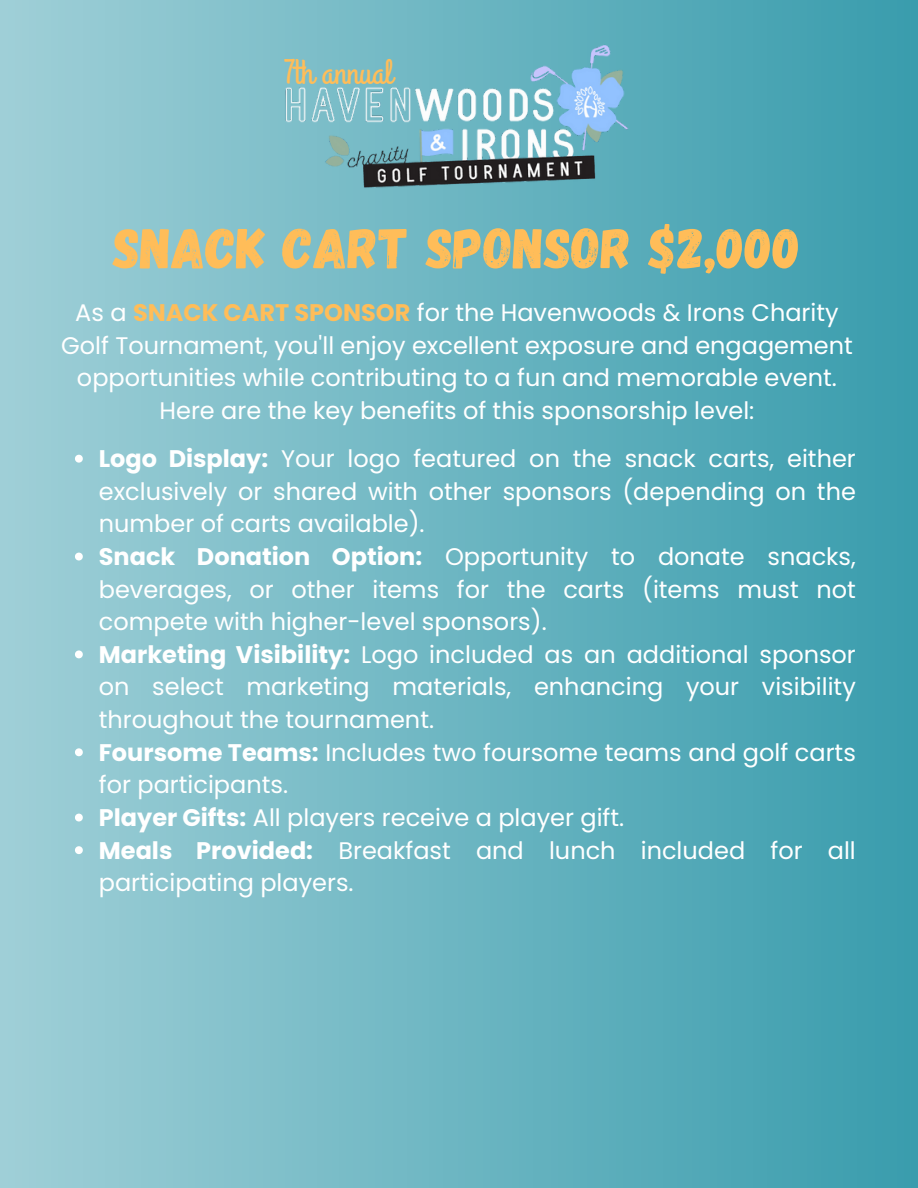
<style>
.page{position:relative;width:918px;height:1188px;background:#fff}
.page>*{position:absolute;margin:0;border:0;box-sizing:border-box;transform-origin:0 0}
.t1{font:57px "Gagalin";color:#ffbd59}
.t2{font:35.1px "Grand Hotel";color:#ffbd59}
.t3{font:24px/32.7px "Poppins";color:#fff;text-align:justify}
.s1{font-weight:700;color:#ffbd59}
.s2{font-weight:700}
</style>
<div class="page">
<div style="left:0;top:0;width:918px;height:1188px;background:linear-gradient(to right,#9fcfd7,#399cad)"></div>
<img style="left:261px;top:41px;width:395px;height:151px">
<svg style="left:75px;top:455px;width:8px;height:8px"></svg>
<svg style="left:75px;top:553px;width:8px;height:7px"></svg>
<svg style="left:75px;top:650px;width:8px;height:8px"></svg>
<svg style="left:75px;top:748px;width:8px;height:8px"></svg>
<svg style="left:75px;top:814px;width:8px;height:7px"></svg>
<svg style="left:75px;top:846px;width:8px;height:8px"></svg>
<h1 class="t2" style="left:284px;top:49px;width:110px">7th annual</h1>
<p class="t1" style="left:113px;top:211px;width:689px">SNACK CART SPONSOR $2,000</p>
<h1 class="t3" style="left:61px;top:296px;width:793px;text-align:center">As a <span class="s1">SNACK CART SPONSOR</span> for the Havenwoods &amp; Irons Charity Golf Tournament, you'll enjoy excellent exposure and engagement opportunities while contributing to a fun and memorable event.<br>Here are the key benefits of this sponsorship level:</h1>
<p class="t3" style="left:99px;top:442px;width:759px"><span class="s2">Logo Display:</span> Your logo featured on the snack carts, either exclusively or shared with other sponsors (depending on the number of carts available).</p>
<p class="t3" style="left:99px;top:540px;width:759px"><span class="s2">Snack Donation Option:</span> Opportunity to donate snacks, beverages, or other items for the carts (items must not compete with higher-level sponsors).</p>
<p class="t3" style="left:99px;top:638px;width:759px"><span class="s2">Marketing Visibility:</span> Logo included as an additional sponsor on select marketing materials, enhancing your visibility throughout the tournament.</p>
<p class="t3" style="left:99px;top:736px;width:759px"><span class="s2">Foursome Teams:</span> Includes two foursome teams and golf carts for participants.</p>
<p class="t3" style="left:99px;top:801px;width:527px"><span class="s2">Player Gifts:</span> All players receive a player gift.</p>
<p class="t3" style="left:99px;top:834px;width:759px"><span class="s2">Meals Provided:</span> Breakfast and lunch included for all participating players.</p>
</div>
